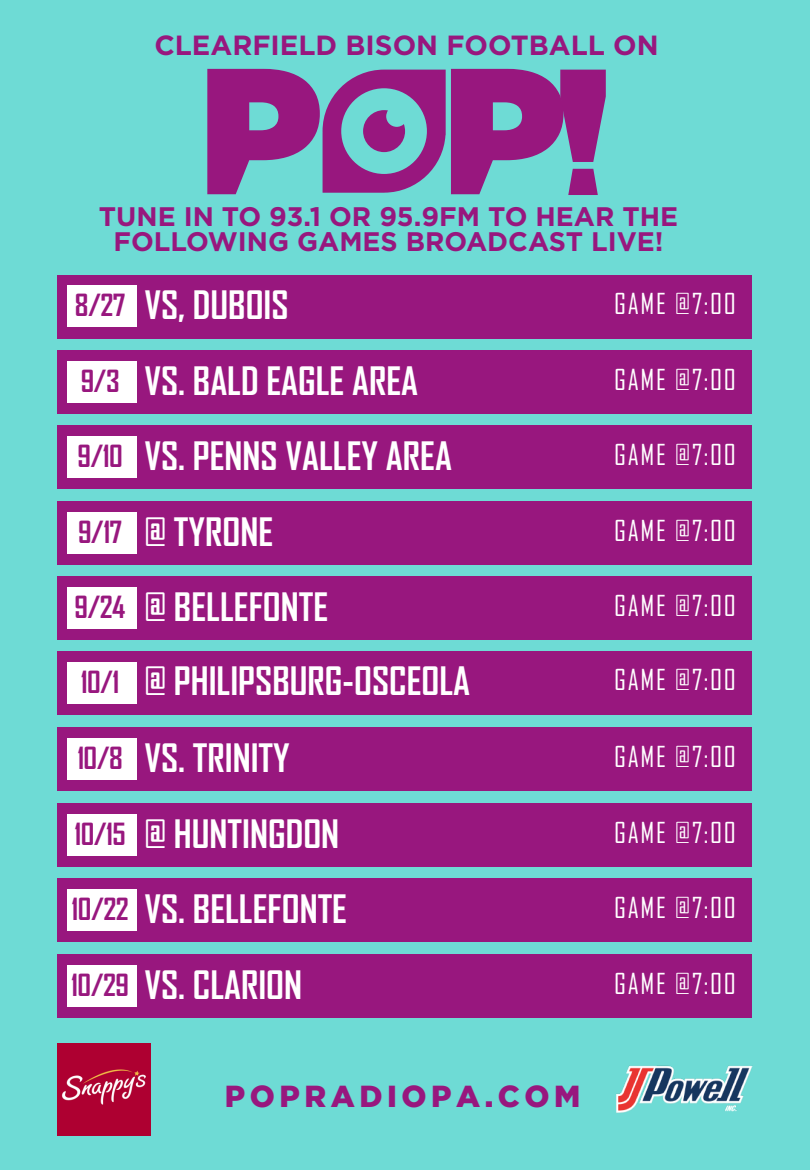
<style>
.page{position:relative;width:810px;height:1170px;background:#6edbd5}
.page>*{position:absolute;margin:0;border:0;box-sizing:border-box;transform-origin:0 0}
.t1{font:700 37.5px "Agency FB";color:#fff}
.t2{font:900 30.25px "Gotham";letter-spacing:.15em;color:#98177e}
.t3{font:27.75px "Agency FB";letter-spacing:.06em;color:#fff}
.t4{font:700 27.75px "Gotham";color:#98177e}
.t5{font:700 26.75px/25px "Gotham";color:#98177e;text-align:center}
.s1{font-size:29.25px;color:#98177e}
</style>
<div class="page">
<img style="left:616px;top:1065px;width:136px;height:48px">
<img style="left:58px;top:1043px;width:92px;height:93px">
<div style="left:58px;top:275px;width:694px;height:63px;background:#98177e"></div>
<div style="left:67px;top:286px;width:70px;height:41px;background:#fff"></div>
<div style="left:58px;top:350px;width:694px;height:64px;background:#98177e"></div>
<div style="left:67px;top:361px;width:70px;height:42px;background:#fff"></div>
<div style="left:58px;top:426px;width:694px;height:63px;background:#98177e"></div>
<div style="left:67px;top:437px;width:70px;height:41px;background:#fff"></div>
<div style="left:58px;top:501px;width:694px;height:64px;background:#98177e"></div>
<div style="left:67px;top:512px;width:70px;height:42px;background:#fff"></div>
<div style="left:58px;top:577px;width:694px;height:63px;background:#98177e"></div>
<div style="left:67px;top:588px;width:70px;height:41px;background:#fff"></div>
<div style="left:58px;top:651px;width:694px;height:63px;background:#98177e"></div>
<div style="left:67px;top:662px;width:70px;height:41px;background:#fff"></div>
<div style="left:58px;top:728px;width:694px;height:63px;background:#98177e"></div>
<div style="left:67px;top:739px;width:70px;height:41px;background:#fff"></div>
<div style="left:58px;top:803px;width:694px;height:64px;background:#98177e"></div>
<div style="left:67px;top:814px;width:70px;height:42px;background:#fff"></div>
<div style="left:58px;top:879px;width:694px;height:63px;background:#98177e"></div>
<div style="left:67px;top:890px;width:70px;height:41px;background:#fff"></div>
<div style="left:58px;top:954px;width:694px;height:64px;background:#98177e"></div>
<div style="left:67px;top:965px;width:70px;height:42px;background:#fff"></div>
<svg style="left:207px;top:69px;width:399px;height:126px"></svg>
<p class="t4" style="left:154px;top:27px;width:506px">CLEARFIELD BISON FOOTBALL ON</p>
<p class="t5" style="left:99px;top:204px;width:581px">TUNE IN TO 93.1 OR 95.9FM TO HEAR THE<br>FOLLOWING GAMES BROADCAST LIVE!</p>
<p class="t1" style="left:75px;top:284px;width:215px"><span class="s1">8/27</span> VS, DUBOIS</p>
<p class="t3" style="left:614px;top:288px;width:123px">GAME @7:00</p>
<p class="t1" style="left:81px;top:360px;width:339px"><span class="s1">9/3</span> VS. BALD EAGLE AREA</p>
<p class="t3" style="left:614px;top:364px;width:123px">GAME @7:00</p>
<p class="t1" style="left:77px;top:435px;width:376px"><span class="s1">9/10</span> VS. PENNS VALLEY AREA</p>
<p class="t3" style="left:614px;top:439px;width:123px">GAME @7:00</p>
<p class="t1" style="left:78px;top:511px;width:197px"><span class="s1">9/17</span> @ TYRONE</p>
<p class="t3" style="left:614px;top:515px;width:123px">GAME @7:00</p>
<p class="t1" style="left:75px;top:586px;width:255px"><span class="s1">9/24</span> @ BELLEFONTE</p>
<p class="t3" style="left:614px;top:590px;width:123px">GAME @7:00</p>
<p class="t1" style="left:81px;top:661px;width:391px"><span class="s1">10/1</span> @ PHILIPSBURG-OSCEOLA</p>
<p class="t3" style="left:614px;top:665px;width:123px">GAME @7:00</p>
<p class="t1" style="left:77px;top:737px;width:214px"><span class="s1">10/8</span> VS. TRINITY</p>
<p class="t3" style="left:614px;top:741px;width:123px">GAME @7:00</p>
<p class="t1" style="left:74px;top:813px;width:266px"><span class="s1">10/15</span> @ HUNTINGDON</p>
<p class="t3" style="left:614px;top:817px;width:123px">GAME @7:00</p>
<p class="t1" style="left:72px;top:888px;width:277px"><span class="s1">10/22</span> VS. BELLEFONTE</p>
<p class="t3" style="left:614px;top:892px;width:123px">GAME @7:00</p>
<p class="t1" style="left:71px;top:964px;width:232px"><span class="s1">10/29</span> VS. CLARION</p>
<p class="t3" style="left:614px;top:968px;width:123px">GAME @7:00</p>
<p class="t2" style="left:225px;top:1079px;width:357px">POPRADIOPA.COM</p>
</div>
